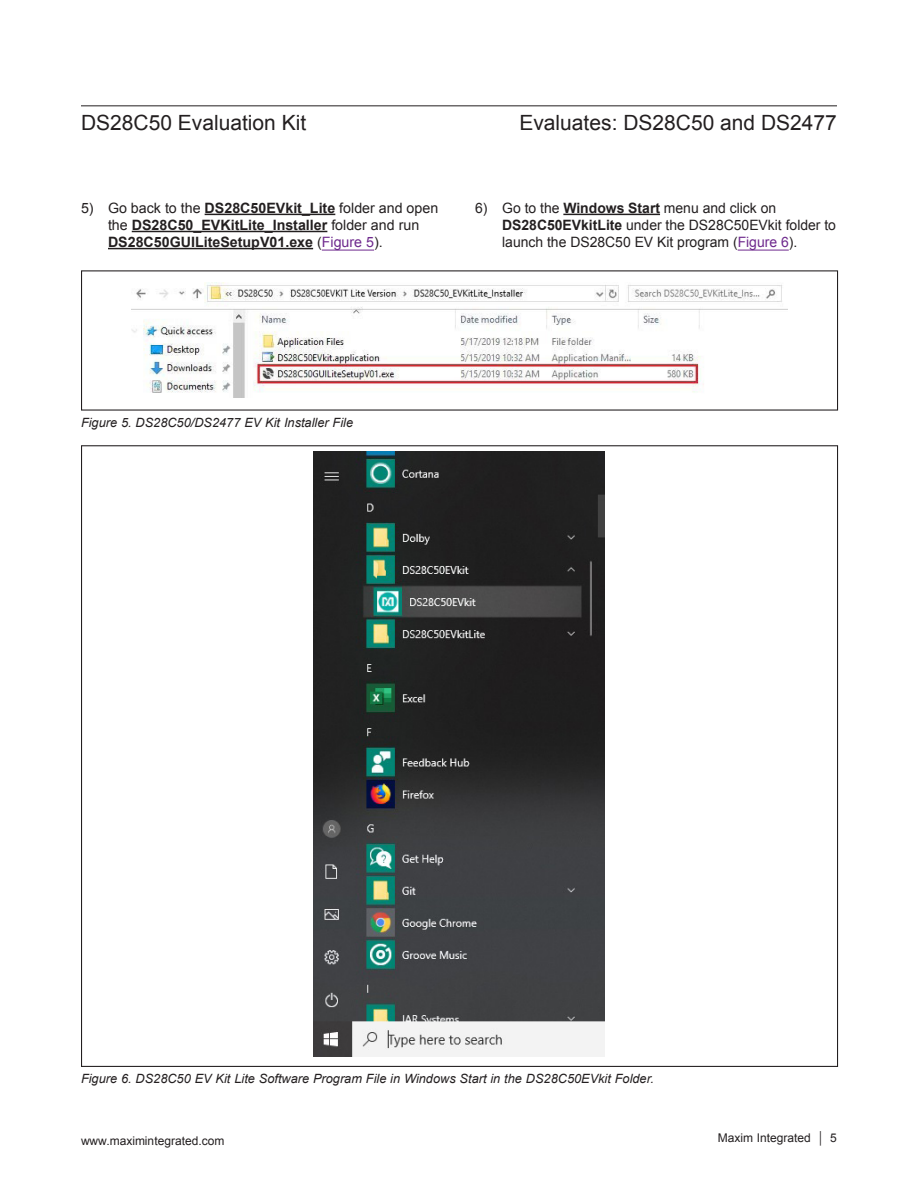
<style>
.page{position:relative;width:918px;height:1188px;background:#fff}
.page>*{position:absolute;margin:0;border:0;box-sizing:border-box;transform-origin:0 0}
.t1{font:21px "Arial";color:#231f20}
.t2{font:700 14.25px/17.1px "Arial";color:#231f20}
.t3{font:14.25px/17.1px "Arial";color:#231f20}
.Caption_-_Figures{font:italic 12.75px "Arial";color:#231f20}
.t4{font:12px "Arial";color:#231f20}
.s1{font-weight:400}
.s2{font-weight:400;color:#6e298d}
.s3{font-weight:700}
.s4{color:#6e298d}
</style>
<div class="page">
<hr style="left:81px;top:105px;width:756px;height:1px;background:#231f20">
<hr style="left:205px;top:214px;width:130px;height:1px;background:#231f20">
<hr style="left:132px;top:231px;width:195px;height:1px;background:#231f20">
<hr style="left:108px;top:248px;width:205px;height:1px;background:#231f20">
<hr style="left:322px;top:250px;width:52px;height:1px;background:#6e298d">
<hr style="left:563px;top:214px;width:97px;height:1px;background:#231f20">
<hr style="left:738px;top:250px;width:51px;height:1px;background:#6e298d">
<img style="left:132px;top:282px;width:655px;height:115px">
<img style="left:313px;top:452px;width:292px;height:604px">
<h1 class="t1" style="left:81px;top:108px;width:227px">DS28C50 Evaluation Kit</h1>
<h1 class="t1" style="left:519px;top:108px;width:319px">Evaluates: DS28C50 and DS2477</h1>
<p class="t2" style="left:108px;top:200px;width:332px;text-indent:-27px"><span class="s1">5) Go back to the</span> DS28C50EVkit_Lite <span class="s1">folder and open the</span> DS28C50_EVKitLite_Installer <span class="s1">folder and run<br></span>DS28C50GUILiteSetupV01.exe <span class="s1">(</span><span class="s2">Figure 5</span><span class="s1">).</span></p>
<p class="t3" style="left:502px;top:199px;width:335px;text-indent:-27px">6) Go to the <span class="s3">Windows Start</span> menu and click on<br><span class="s3">DS28C50EVkitLite</span> under the DS28C50EVkit folder to launch the DS28C50 EV Kit program (<span class="s4">Figure 6</span>).</p>
<p class="Caption_-_Figures" style="left:81px;top:414px;width:274px">Figure 5. DS28C50/DS2477 EV Kit Installer File</p>
<p class="Caption_-_Figures" style="left:81px;top:1070px;width:575px">Figure 6. DS28C50 EV Kit Lite Software Program File in Windows Start in the DS28C50EVkit Folder.</p>
<p class="t4" style="left:81px;top:1133px;width:145px">www.maximintegrated.com</p>
<p class="t4" style="left:718px;top:1130px;width:121px">Maxim Integrated │ 5</p>
</div>
